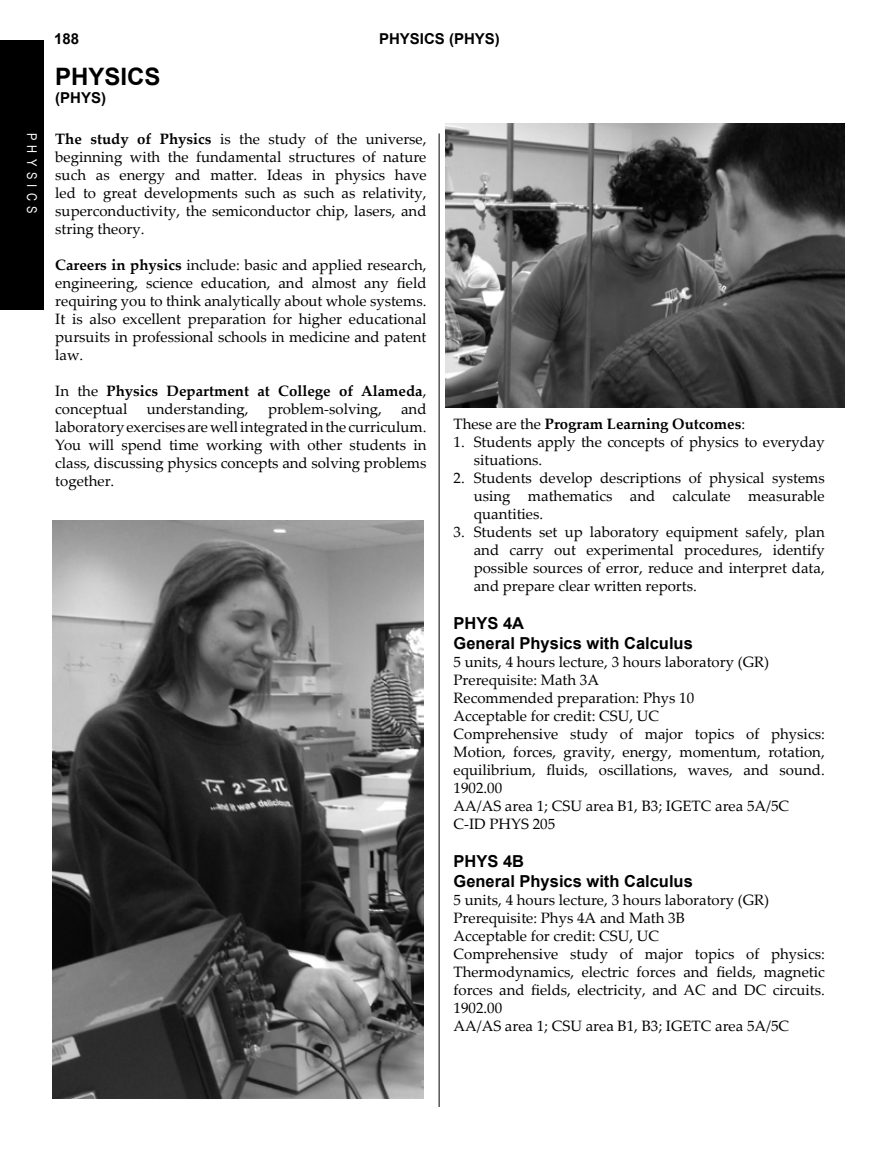
<style>
.page{position:relative;width:891px;height:1161px;background:#fff}
.page>*{position:absolute;margin:0;border:0;box-sizing:border-box;transform-origin:0 0}
.t1{font:700 24px "Arial";color:#000}
.t2{font:700 16.5px/19.8px "Arial";color:#000}
.t3{font:15px/18px "Palatino Linotype";color:#000;text-align:justify}
.t4{font:700 15px/18px "Palatino Linotype";color:#000}
.t5{font:700 15px "Arial";color:#000}
.t6{font:13.5px "Arial Narrow";letter-spacing:.4em;color:#fff}
.s1{font-weight:700}
.s2{font-weight:400}
</style>
<div class="page">
<hr style="left:439px;top:134px;width:1px;height:973px;background:#000">
<div style="left:0;top:40px;width:44px;height:270px;background:#000"></div>
<img style="left:446px;top:123px;width:399px;height:285px">
<img style="left:53px;top:520px;width:371px;height:579px">
<p class="t5" style="left:54px;top:29px;width:27px">188</p>
<p class="t5" style="left:379px;top:29px;width:122px">PHYSICS (PHYS)</p>
<h1 class="t1" style="left:55px;top:61px;width:107px">PHYSICS</h1>
<p class="t5" style="left:55px;top:88px;width:52px">(PHYS)</p>
<p class="t6" style="left:42px;top:133px;width:82px;rotate:90deg">PHYSICS</p>
<p class="t3" style="left:55px;top:130px;width:373px"><span class="s1">The study of Physics</span> is the study of the universe, beginning with the fundamental structures of nature such as energy and matter. Ideas in physics have led to great developments such as such as relativity, superconductivity, the semiconductor chip, lasers, and string theory.</p>
<p class="t3" style="left:55px;top:256px;width:373px"><span class="s1">Careers in physics</span> include: basic and applied research, engineering, science education, and almost any field requiring you to think analytically about whole systems.<br>It is also excellent preparation for higher educational pursuits in professional schools in medicine and patent law.</p>
<p class="t4" style="left:55px;top:382px;width:373px"><span class="s2">In the</span> Physics Department at College of Alameda<span class="s2">, conceptual</span></p>
<p class="t3" style="left:55px;top:400px;width:373px;text-indent:346px">and laboratory exercises are well integrated in the curriculum.<br>You will spend time working with other students in class, discussing physics concepts and solving problems together.</p>
<p class="t3" style="left:147px;top:400px;width:103px">understanding,</p>
<p class="t3" style="left:268px;top:400px;width:115px">problem-solving,</p>
<p class="t4" style="left:454px;top:415px;width:293px"><span class="s2">These are the</span> Program Learning Outcomes<span class="s2">:</span></p>
<p class="t3" style="left:474px;top:433px;width:352px;text-indent:-20px">1. Students apply the concepts of physics to everyday situations.</p>
<p class="t3" style="left:474px;top:469px;width:353px;text-indent:-20px">2. Students develop descriptions of physical systems using mathematics and calculate measurable quantities.</p>
<p class="t3" style="left:474px;top:523px;width:353px;text-indent:-20px">3. Students set up laboratory equipment safely, plan and carry out experimental procedures, identify possible sources of error, reduce and interpret data, and prepare clear written reports.</p>
<p class="t2" style="left:454px;top:614px;width:241px">PHYS 4A<br>General Physics with Calculus</p>
<p class="t3" style="left:454px;top:652px;width:373px;text-align:left">5 units, 4 hours lecture, 3 hours laboratory (GR)<br>Prerequisite: Math 3A<br>Recommended preparation: Phys 10<br>Acceptable for credit: CSU, UC<br>Comprehensive study of major topics of physics:<br>Motion, forces, gravity, energy, momentum, rotation, equilibrium, fluids, oscillations, waves, and sound.<br>1902.00<br>AA/AS area 1; CSU area B1, B3; IGETC area 5A/5C C-ID PHYS 205</p>
<p class="t2" style="left:454px;top:852px;width:241px">PHYS 4B<br>General Physics with Calculus</p>
<p class="t3" style="left:454px;top:890px;width:373px;text-align:left">5 units, 4 hours lecture, 3 hours laboratory (GR)<br>Prerequisite: Phys 4A and Math 3B<br>Acceptable for credit: CSU, UC<br>Comprehensive study of major topics of physics:<br>Thermodynamics, electric forces and fields, magnetic forces and fields, electricity, and AC and DC circuits.<br>1902.00<br>AA/AS area 1; CSU area B1, B3; IGETC area 5A/5C</p>
</div>
